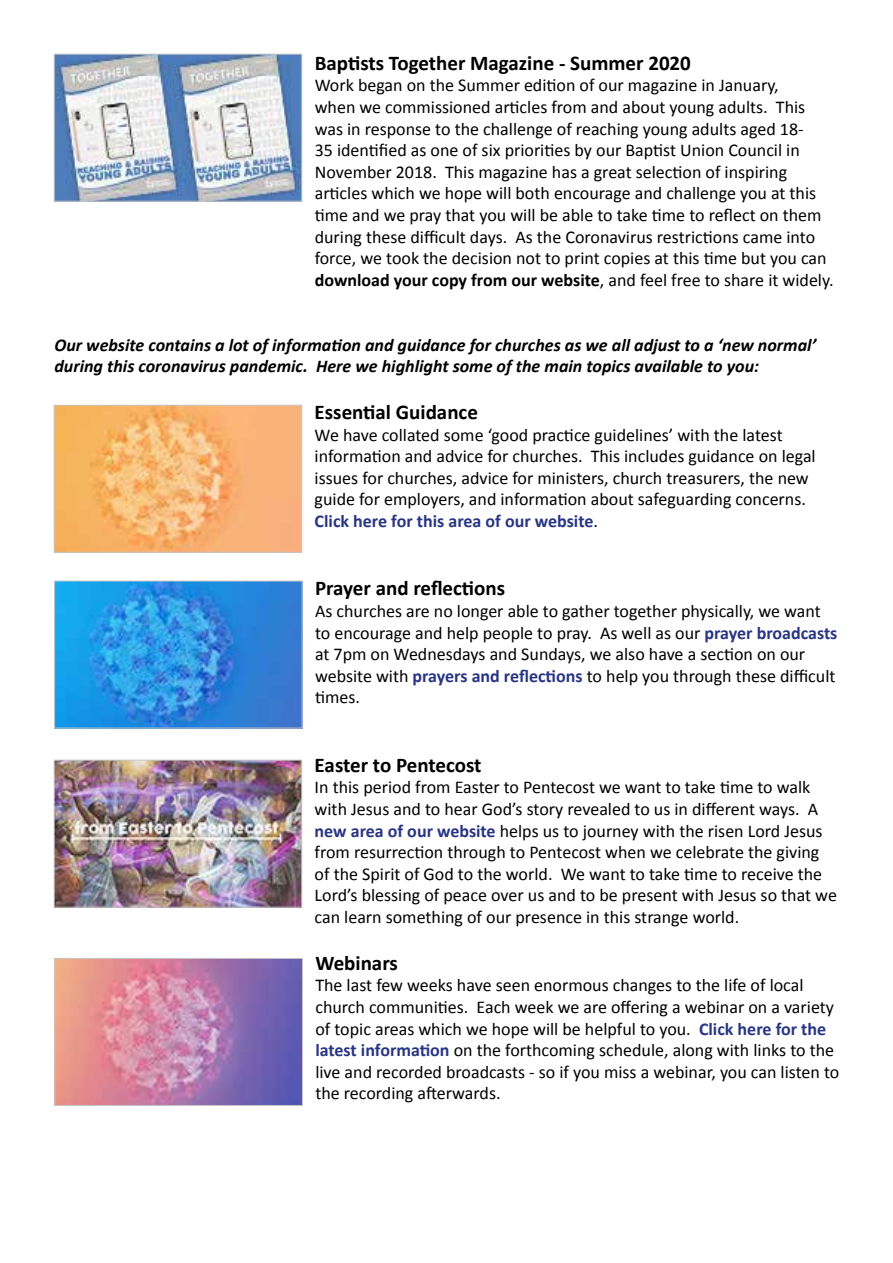
<style>
.page{position:relative;width:893px;height:1263px;background:#fff}
.page>*{position:absolute;margin:0;border:0;box-sizing:border-box;transform-origin:0 0}
.t1{font:700 21px "Calibri";color:#000}
.t2{font:18px/21.6px "Calibri";color:#000}
.t3{font:italic 700 18px/21.6px "Calibri";color:#000}
.s1{font-weight:700}
.s2{font-weight:700;color:#283583}
</style>
<div class="page">
<img style="left:57px;top:960px;width:244px;height:144px">
<div style="left:55px;top:958px;width:248px;height:148px;border:1px solid #c6c6c6"></div>
<img style="left:56px;top:762px;width:244px;height:143px">
<div style="left:54px;top:760px;width:248px;height:147px;border:1px solid #c6c6c6"></div>
<img style="left:56px;top:583px;width:244px;height:143px">
<img style="left:56px;top:407px;width:244px;height:143px">
<div style="left:54px;top:405px;width:248px;height:147px;border:1px solid #c6c6c6"></div>
<img style="left:56px;top:56px;width:244px;height:143px">
<div style="left:54px;top:54px;width:248px;height:147px;border:1px solid #c6c6c6"></div>
<p class="t1" style="left:315px;top:49px;width:378px">Baptists Together Magazine - Summer 2020</p>
<p class="t2" style="left:315px;top:75px;width:520px">Work began on the Summer edition of our magazine in January,<br>when we commissioned articles from and about young adults. This was in response to the challenge of reaching young adults aged 18-<br>35 identified as one of six priorities by our Baptist Union Council in November 2018. This magazine has a great selection of inspiring articles which we hope will both encourage and challenge you at this time and we pray that you will be able to take time to reflect on them during these difficult days. As the Coronavirus restrictions came into force, we took the decision not to print copies at this time but you can <span class="s1">download your copy from our website</span>, and feel free to share it widely.</p>
<p class="t3" style="left:54px;top:334px;width:763px">Our website contains a lot of information and guidance for churches as we all adjust to a ‘new normal’ during this coronavirus pandemic. Here we highlight some of the main topics available to you:</p>
<p class="t1" style="left:315px;top:399px;width:165px">Essential Guidance</p>
<p class="t2" style="left:315px;top:424px;width:503px">We have collated some ‘good practice guidelines’ with the latest information and advice for churches. This includes guidance on legal issues for churches, advice for ministers, church treasurers, the new guide for employers, and information about safeguarding concerns.<br><span class="s2">Click here for this area of our website</span>.</p>
<p class="t1" style="left:315px;top:575px;width:192px">Prayer and reflections</p>
<p class="t2" style="left:315px;top:600px;width:524px">As churches are no longer able to gather together physically, we want to encourage and help people to pray. As well as our <span class="s2">prayer broadcasts </span>at 7pm on Wednesdays and Sundays, we also have a section on our website with <span class="s2">prayers and reflections</span> to help you through these difficult times.</p>
<p class="t1" style="left:315px;top:751px;width:168px">Easter to Pentecost</p>
<p class="t2" style="left:315px;top:777px;width:524px">In this period from Easter to Pentecost we want to take time to walk with Jesus and to hear God’s story revealed to us in different ways. A <span class="s2">new area of our website</span> helps us to journey with the risen Lord Jesus from resurrection through to Pentecost when we celebrate the giving of the Spirit of God to the world. We want to take time to receive the Lord’s blessing of peace over us and to be present with Jesus so that we can learn something of our presence in this strange world.</p>
<p class="t1" style="left:315px;top:949px;width:84px">Webinars</p>
<p class="t2" style="left:315px;top:975px;width:525px">The last few weeks have seen enormous changes to the life of local church communities. Each week we are offering a webinar on a variety of topic areas which we hope will be helpful to you. <span class="s2">Click here for the latest information</span> on the forthcoming schedule, along with links to the live and recorded broadcasts - so if you miss a webinar, you can listen to the recording afterwards.</p>
</div>
